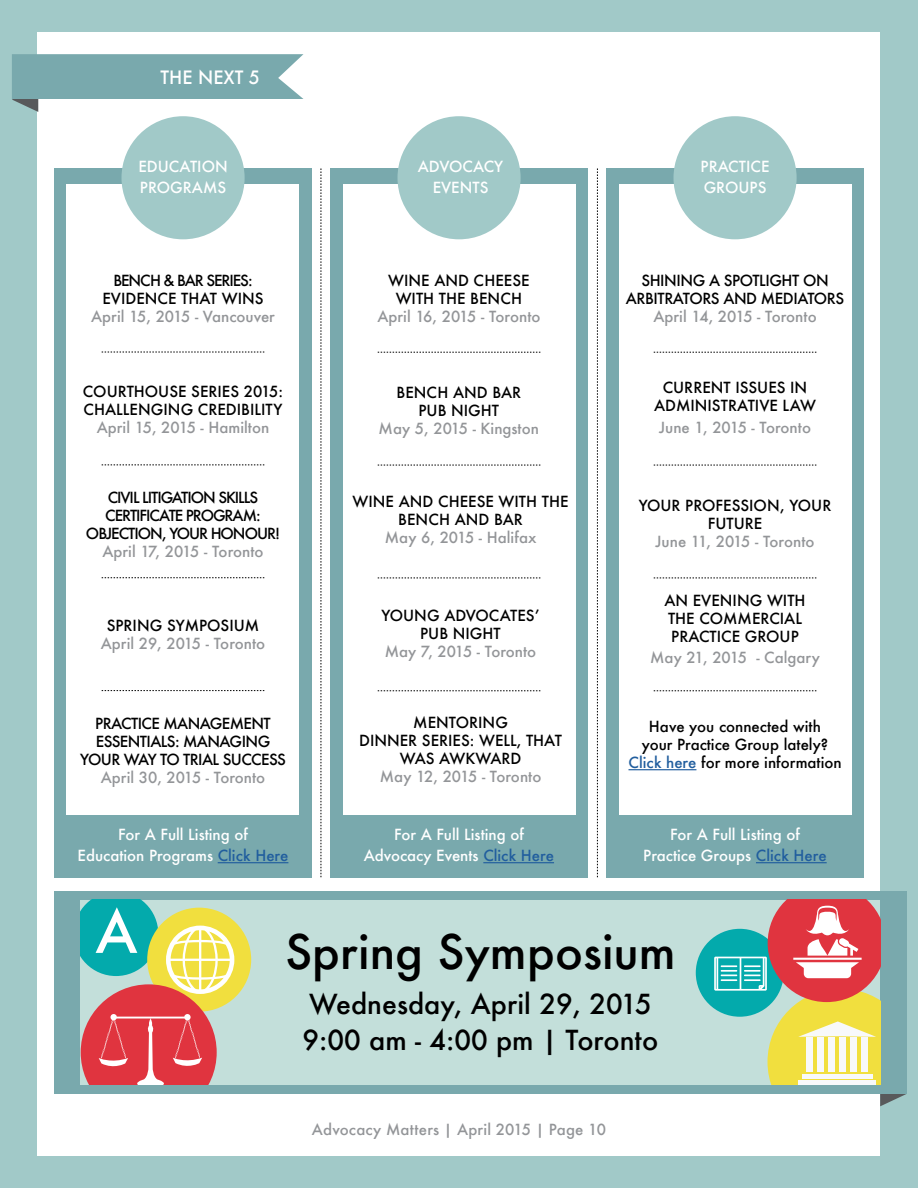
<style>
.page{position:relative;width:918px;height:1188px;background:#a1c9c8}
.page>*{position:absolute;margin:0;border:0;box-sizing:border-box;transform-origin:0 0}
.t1{font:500 46.5px "Futura";color:#000}
.t2{font:500 27px/36px "Futura";color:#000}
.t3{font:500 18px "Futura";color:#fff}
.t4{font:500 15px/18px "Futura";color:#000;text-align:center}
.t5{font:500 15px "Futura";color:#939598}
.t6{font:500 15px/21.6px "Futura";color:#fff;text-align:center}
.t7{font:500 15px/18px "Futura";letter-spacing:-.07em;color:#000;text-align:center}
.t8{font:500 15px/18px "Futura";letter-spacing:-.04em;color:#000;text-align:center}
.t9{font:500 15px/18px "Futura";letter-spacing:-.03em;color:#000;text-align:center}
.t10{font:500 15px/18px "Futura";letter-spacing:-.02em;color:#000;text-align:center}
.s1{color:#215e9e}
</style>
<div class="page">
<div style="left:38px;top:32px;width:842px;height:1124px;background:#fff"></div>
<svg style="left:12px;top:54px;width:291px;height:58px"></svg>
<div style="left:54px;top:891px;width:853px;height:202px;background:#79a9ad"></div>
<div style="left:54px;top:168px;width:258px;height:710px;background:#79a9ad"></div>
<div style="left:330px;top:168px;width:258px;height:710px;background:#79a9ad"></div>
<div style="left:606px;top:168px;width:258px;height:710px;background:#79a9ad"></div>
<div style="left:67px;top:184px;width:232px;height:630px;background:#fff"></div>
<div style="left:343px;top:184px;width:232px;height:630px;background:#fff"></div>
<div style="left:619px;top:184px;width:232px;height:630px;background:#fff"></div>
<svg style="left:321px;top:168px;width:1px;height:710px"></svg>
<svg style="left:102px;top:352px;width:162px;height:1px"></svg>
<svg style="left:378px;top:352px;width:162px;height:1px"></svg>
<svg style="left:654px;top:352px;width:162px;height:1px"></svg>
<svg style="left:102px;top:465px;width:162px;height:1px"></svg>
<svg style="left:378px;top:465px;width:162px;height:1px"></svg>
<svg style="left:654px;top:465px;width:162px;height:1px"></svg>
<svg style="left:102px;top:577px;width:162px;height:1px"></svg>
<svg style="left:378px;top:578px;width:162px;height:1px"></svg>
<svg style="left:654px;top:578px;width:162px;height:1px"></svg>
<svg style="left:102px;top:690px;width:162px;height:1px"></svg>
<svg style="left:378px;top:691px;width:162px;height:1px"></svg>
<svg style="left:654px;top:691px;width:162px;height:1px"></svg>
<svg style="left:597px;top:168px;width:1px;height:710px"></svg>
<div style="left:122px;top:116px;width:123px;height:123px;background:#a1c9c8;border-radius:50%"></div>
<div style="left:398px;top:116px;width:123px;height:123px;background:#a1c9c8;border-radius:50%"></div>
<div style="left:674px;top:116px;width:123px;height:123px;background:#a1c9c8;border-radius:50%"></div>
<hr style="left:218px;top:862px;width:70px;height:1px;background:#215e9e">
<hr style="left:483px;top:862px;width:71px;height:1px;background:#215e9e">
<hr style="left:756px;top:862px;width:71px;height:1px;background:#215e9e">
<hr style="left:629px;top:769px;width:67px;height:1px;background:#215e9e">
<div style="left:81px;top:900px;width:799px;height:184px;background:#c3dfda"></div>
<div style="left:696px;top:929px;width:88px;height:88px;background:#03aaac;border-radius:50%"></div>
<div style="left:147px;top:908px;width:104px;height:104px;background:#f1df3e;border-radius:50%"></div>
<svg style="left:81px;top:900px;width:153px;height:184px"></svg>
<svg style="left:714px;top:900px;width:193px;height:206px"></svg>
<p class="t3" style="left:161px;top:65px;width:101px">THE NEXT 5</p>
<p class="t6" style="left:138px;top:155px;width:91px;text-align:left">EDUCATION<br>PROGRAMS</p>
<p class="t6" style="left:418px;top:155px;width:87px">ADVOCACY<br>EVENTS</p>
<p class="t6" style="left:701px;top:155px;width:70px;text-align:left">PRACTICE<br>GROUPS</p>
<p class="t10" style="left:102px;top:271px;width:163px">BENCH &amp; BAR SERIES:<br>EVIDENCE THAT WINS</p>
<p class="t5" style="left:91px;top:306px;width:185px">April 15, 2015 - Vancouver</p>
<p class="t4" style="left:83px;top:383px;width:202px;text-align:left">COURTHOUSE SERIES 2015:<br>CHALLENGING CREDIBILITY</p>
<p class="t5" style="left:97px;top:418px;width:174px">April 15, 2015 - Hamilton</p>
<p class="t7" style="left:86px;top:488px;width:196px">CIVIL LITIGATION SKILLS<br>CERTIFICATE PROGRAM:<br>OBJECTION, YOUR HONOUR!</p>
<p class="t5" style="left:102px;top:541px;width:163px">April 17, 2015 - Toronto</p>
<p class="t4" style="left:107px;top:616px;width:154px">SPRING SYMPOSIUM</p>
<p class="t5" style="left:101px;top:633px;width:166px">April 29, 2015 - Toronto</p>
<p class="t8" style="left:80px;top:714px;width:207px">PRACTICE MANAGEMENT<br>ESSENTIALS: MANAGING<br>YOUR WAY TO TRIAL SUCCESS</p>
<p class="t5" style="left:101px;top:767px;width:166px">April 30, 2015 - Toronto</p>
<p class="t4" style="left:388px;top:271px;width:143px">WINE AND CHEESE<br>WITH THE BENCH</p>
<p class="t5" style="left:377px;top:306px;width:165px">April 16, 2015 - Toronto</p>
<p class="t4" style="left:396px;top:383px;width:126px">BENCH AND BAR<br>PUB NIGHT</p>
<p class="t5" style="left:379px;top:418px;width:162px">May 5, 2015 - Kingston</p>
<p class="t4" style="left:353px;top:492px;width:217px">WINE AND CHEESE WITH THE<br>BENCH AND BAR</p>
<p class="t5" style="left:385px;top:527px;width:153px">May 6, 2015 - Halifax</p>
<p class="t4" style="left:381px;top:606px;width:160px">YOUNG ADVOCATES’<br>PUB NIGHT</p>
<p class="t5" style="left:385px;top:641px;width:153px">May 7, 2015 - Toronto</p>
<p class="t4" style="left:359px;top:713px;width:204px">MENTORING<br>DINNER SERIES: WELL, THAT<br>WAS AWKWARD</p>
<p class="t5" style="left:380px;top:766px;width:163px">May 12, 2015 - Toronto</p>
<p class="t9" style="left:626px;top:271px;width:220px">SHINING A SPOTLIGHT ON<br>ARBITRATORS AND MEDIATORS</p>
<p class="t5" style="left:653px;top:306px;width:165px">April 14, 2015 - Toronto</p>
<p class="t4" style="left:654px;top:378px;width:163px">CURRENT ISSUES IN<br>ADMINISTRATIVE LAW</p>
<p class="t5" style="left:659px;top:417px;width:154px">June 1, 2015 - Toronto</p>
<p class="t4" style="left:639px;top:497px;width:194px">YOUR PROFESSION, YOUR<br>FUTURE</p>
<p class="t5" style="left:655px;top:532px;width:161px">June 11, 2015 - Toronto</p>
<p class="t4" style="left:664px;top:591px;width:143px;text-align:left">AN EVENING WITH<br>THE COMMERCIAL<br>PRACTICE GROUP</p>
<p class="t5" style="left:650px;top:647px;width:171px">May 21, 2015 - Calgary</p>
<p class="t4" style="left:628px;top:718px;width:215px">Have you connected with<br>your Practice Group lately?<br><span class="s1">Click here</span> for more information</p>
<p class="t6" style="left:78px;top:823px;width:212px">For A Full Listing of<br>Education Programs <span class="s1">Click Here</span></p>
<p class="t6" style="left:364px;top:823px;width:192px">For A Full Listing of<br>Advocacy Events <span class="s1">Click Here</span></p>
<p class="t6" style="left:643px;top:823px;width:185px">For A Full Listing of<br>Practice Groups <span class="s1">Click Here</span></p>
<h1 class="t1" style="left:285px;top:920px;width:392px">Spring Symposium</h1>
<h2 class="t2" style="left:303px;top:986px;width:357px">Wednesday, April 29, 2015<br>9:00 am - 4:00 pm | Toronto</h2>
<p class="t5" style="left:312px;top:1119px;width:296px">Advocacy Matters | April 2015 | Page 10</p>
</div>
